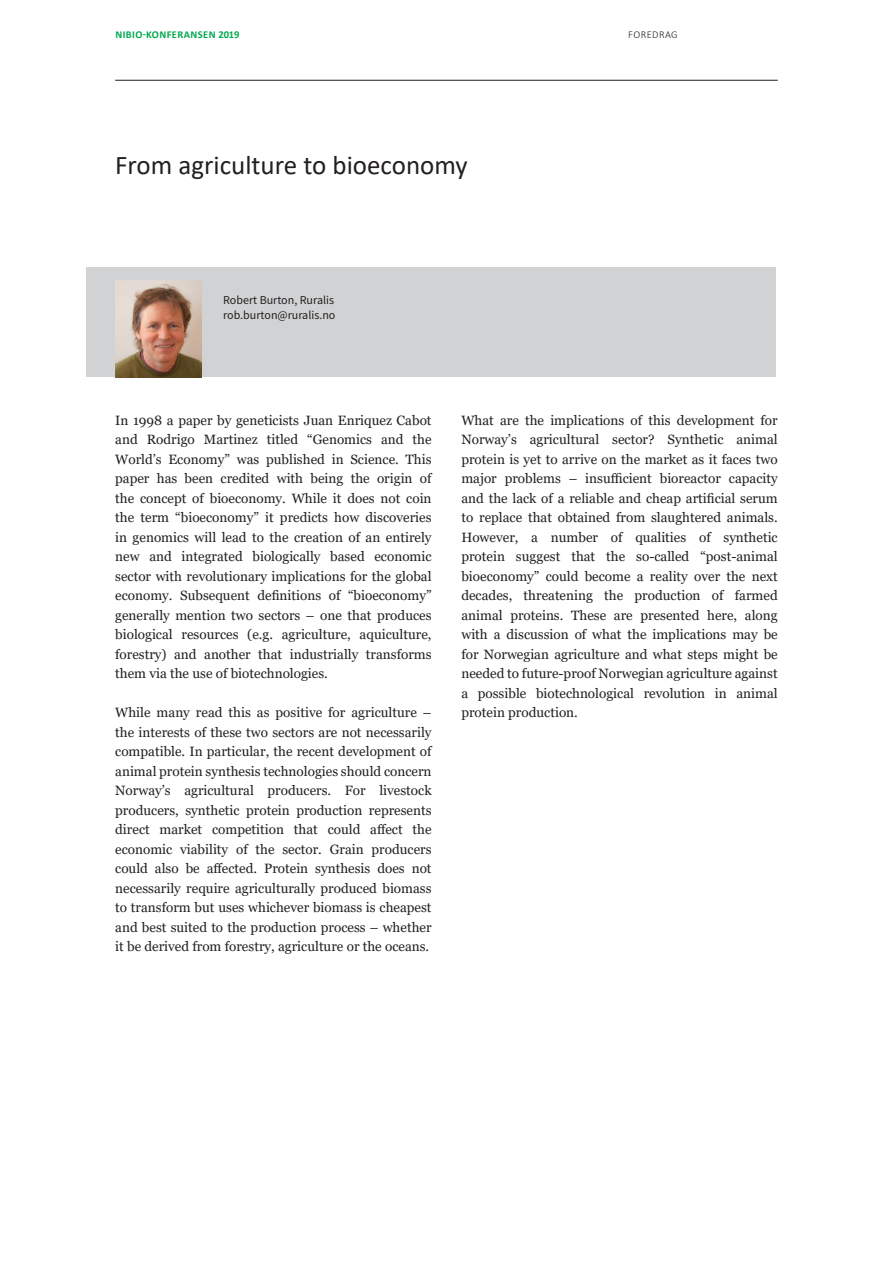
<style>
.page{position:relative;width:893px;height:1263px;background:#fff}
.page>*{position:absolute;margin:0;border:0;box-sizing:border-box;transform-origin:0 0}
.BOK_Tittel{font:27px "Calibri";color:#231f20}
.BOK_Brødtekst{font:13.5px/19.5px "Georgia";color:#231f20;text-align:justify}
.BOK_Forfattere{font:12px "Source Sans Pro";color:#231f20}
.t1{font:700 10.5px "Calibri";letter-spacing:.04em;color:#00a84e}
.t2{font:300 10.5px "Calibri";letter-spacing:.04em;color:#231f20}
</style>
<div class="page">
<hr style="left:115px;top:80px;width:663px;height:1px;background:#231f20">
<div style="left:86px;top:267px;width:690px;height:110px;background:#d1d2d4"></div>
<img style="left:116px;top:280px;width:85px;height:97px">
<p class="t1" style="left:115px;top:27px;width:126px">NIBIO-KONFERANSEN 2019</p>
<p class="t2" style="left:628px;top:28px;width:51px">FOREDRAG</p>
<p class="BOK_Tittel" style="left:115px;top:146px;width:354px">From agriculture to bioeconomy</p>
<p class="BOK_Forfattere" style="left:223px;top:293px;width:112px">Robert Burton, Ruralis</p>
<p class="BOK_Forfattere" style="left:223px;top:308px;width:114px">rob.burton@ruralis.no</p>
<p class="BOK_Brødtekst" style="left:115px;top:410px;width:318px">In 1998 a paper by geneticists Juan Enriquez Cabot and Rodrigo Martinez titled “Genomics and the World’s Economy” was published in Science. This paper has been credited with being the origin of the concept of bioeconomy. While it does not coin the term “bioeconomy” it predicts how discoveries in genomics will lead to the creation of an entirely new and integrated biologically based economic sector with revolutionary implications for the global economy. Subsequent definitions of “bioeconomy” generally mention two sectors – one that produces biological resources (e.g. agriculture, aquiculture, forestry) and another that industrially transforms them via the use of biotechnologies.</p>
<p class="BOK_Brødtekst" style="left:115px;top:703px;width:318px">While many read this as positive for agriculture – the interests of these two sectors are not necessarily compatible. In particular, the recent development of animal protein synthesis technologies should concern Norway’s agricultural producers. For livestock producers, synthetic protein production represents direct market competition that could affect the economic viability of the sector. Grain producers could also be affected. Protein synthesis does not necessarily require agriculturally produced biomass to transform but uses whichever biomass is cheapest and best suited to the production process – whether it be derived from forestry, agriculture or the oceans.</p>
<p class="BOK_Brødtekst" style="left:461px;top:410px;width:318px">What are the implications of this development for Norway’s agricultural sector? Synthetic animal protein is yet to arrive on the market as it faces two major problems – insufficient bioreactor capacity and the lack of a reliable and cheap artificial serum to replace that obtained from slaughtered animals.<br>However, a number of qualities of synthetic protein suggest that the so-called “post-animal bioeconomy” could become a reality over the next decades, threatening the production of farmed animal proteins. These are presented here, along with a discussion of what the implications may be for Norwegian agriculture and what steps might be needed to future-proof Norwegian agriculture against a possible biotechnological revolution in animal protein production.</p>
</div>
